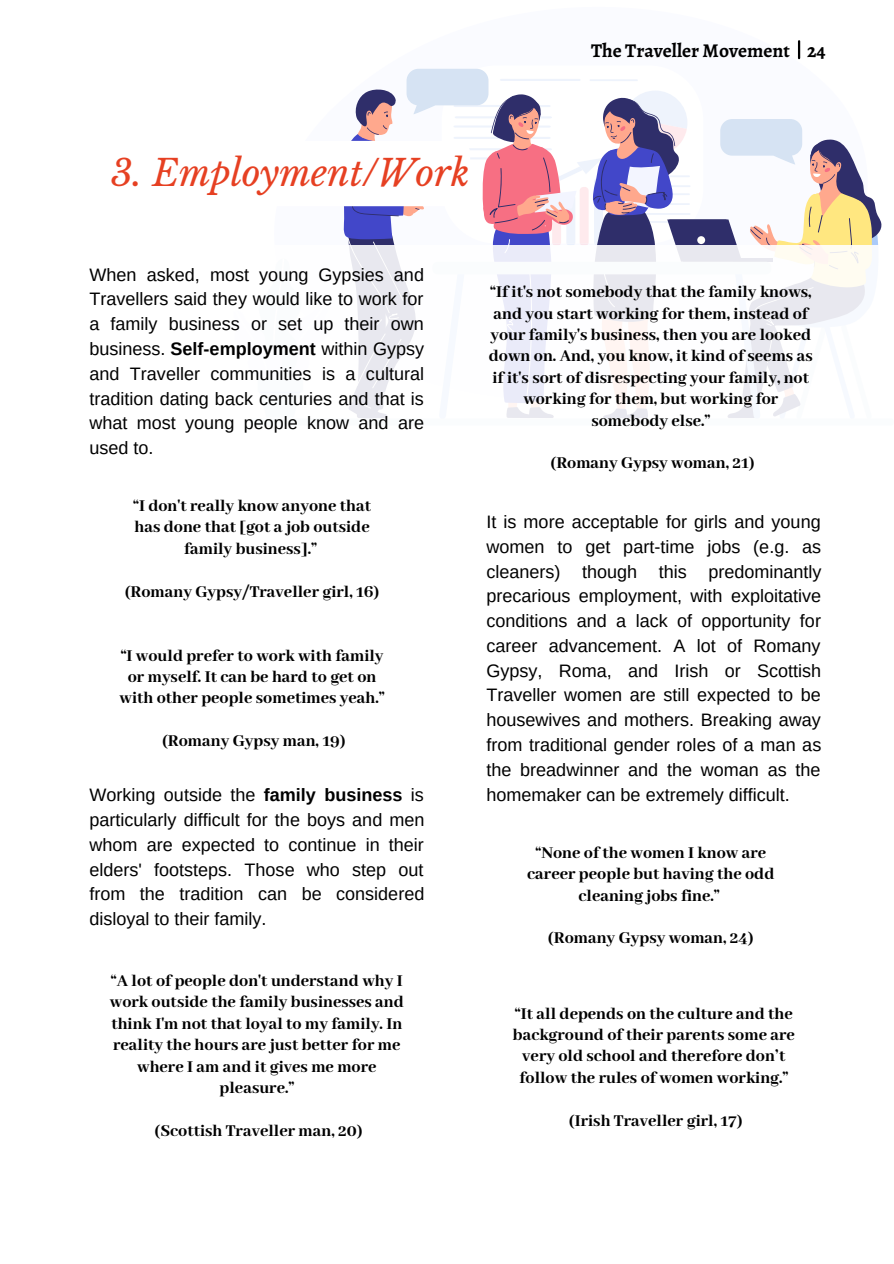
<style>
.page{position:relative;width:894px;height:1264px;background:#fff}
.page>*{position:absolute;margin:0;border:0;box-sizing:border-box;transform-origin:0 0}
.t1{font:italic 36px "Libre Baskerville";color:#e64022}
.t2{font:700 19.5px "Alegreya";color:#000}
.t3{font:800 18px/21.5px "Abhaya Libre";color:#000;text-align:center}
.t4{font:18px/24.8px "Arimo";color:#000;text-align:justify}
.s1{font-weight:700}
</style>
<div class="page">
<svg style="left:343px;top:69px;width:539px;height:176px"></svg>
<div style="left:78px;top:141px;width:392px;height:65px;background:#fff;border-radius:12px"></div>
<hr style="left:797px;top:41px;width:3px;height:17px;background:#000">
<p class="t2" style="left:591px;top:37px;width:236px">The Traveller Movement 24</p>
<h1 class="t1" style="left:111px;top:151px;width:360px">3. Employment/Work</h1>
<p class="t4" style="left:89px;top:262px;width:336px">When asked, most young Gypsies and Travellers said they would like to work for a family business or set up their own business. <span class="s1">Self-employment</span> within Gypsy and Traveller communities is a cultural tradition dating back centuries and that is what most young people know and are used to.</p>
<p class="t3" style="left:133px;top:495px;width:239px">“I don't really know anyone that has done that [got a job outside family business].”</p>
<p class="t3" style="left:125px;top:581px;width:256px">(Romany Gypsy/Traveller girl, 16)</p>
<p class="t3" style="left:119px;top:645px;width:266px">“I would prefer to work with family or myself. It can be hard to get on with other people sometimes yeah.”</p>
<p class="t3" style="left:162px;top:731px;width:185px">(Romany Gypsy man, 19)</p>
<p class="t4" style="left:89px;top:782px;width:336px">Working outside the <span class="s1">family business</span> is particularly difficult for the boys and men whom are expected to continue in their elders' footsteps. Those who step out from the tradition can be considered disloyal to their family.</p>
<p class="t3" style="left:110px;top:970px;width:295px">“A lot of people don't understand why I work outside the family businesses and think I'm not that loyal to my family. In reality the hours are just better for me where I am and it gives me more pleasure.”</p>
<p class="t3" style="left:154px;top:1120px;width:210px">(Scottish Traveller man, 20)</p>
<p class="t3" style="left:488px;top:282px;width:325px">“If it's not somebody that the family knows, and you start working for them, instead of your family's business, then you are looked down on. And, you know, it kind of seems as if it's sort of disrespecting your family, not working for them, but working for somebody else.”</p>
<p class="t3" style="left:550px;top:453px;width:206px">(Romany Gypsy woman, 21)</p>
<p class="t4" style="left:486px;top:509px;width:336px">It is more acceptable for girls and young women to get part-time jobs (e.g. as cleaners) though this predominantly precarious employment, with exploitative conditions and a lack of opportunity for career advancement. A lot of Romany Gypsy, Roma, and Irish or Scottish Traveller women are still expected to be housewives and mothers. Breaking away from traditional gender roles of a man as the breadwinner and the woman as the homemaker can be extremely difficult.</p>
<p class="t3" style="left:527px;top:842px;width:248px">“None of the women I know are career people but having the odd cleaning jobs fine.”</p>
<p class="t3" style="left:548px;top:928px;width:207px">(Romany Gypsy woman, 24)</p>
<p class="t3" style="left:513px;top:1003px;width:283px">“It all depends on the culture and the background of their parents some are very old school and therefore don’t follow the rules of women working.”</p>
<p class="t3" style="left:568px;top:1110px;width:175px">(Irish Traveller girl, 17)</p>
</div>
